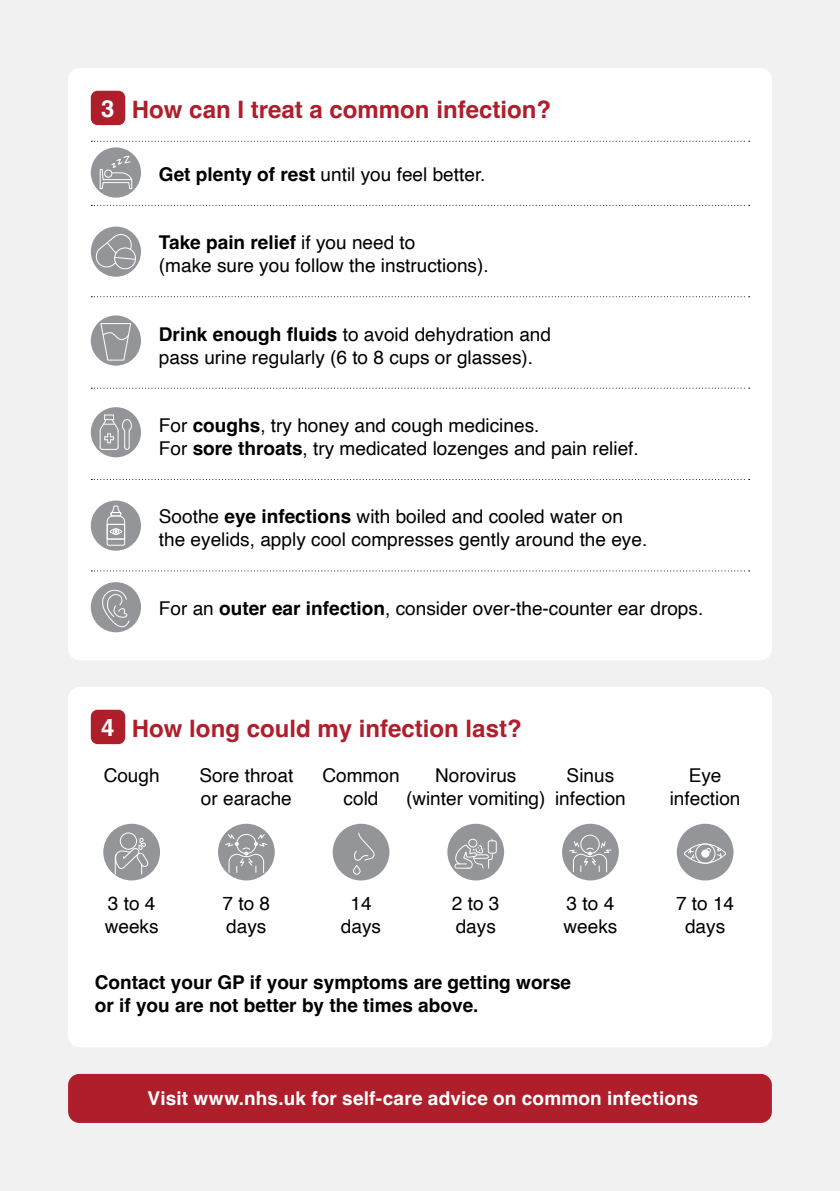
<style>
.page{position:relative;width:840px;height:1191px;background:#fff}
.page>*{position:absolute;margin:0;border:0;box-sizing:border-box;transform-origin:0 0}
.t1{font:700 24px "Helvetica";color:#af1e2b}
.t2{font:700 24px "Helvetica";color:#fff}
.Body{font:19px/23px "Helvetica";color:#000}
.Body-2{font:700 19px "Helvetica";color:#000}
.t3{font:700 19px "Helvetica";letter-spacing:.01em;color:#fff}
.s1{font-weight:700}
</style>
<div class="page">
<div style="left:0;top:0;width:839px;height:1191px;background:#f1f1f2"></div>
<div style="left:68px;top:1074px;width:703px;height:49px;background:#af1e2b;border-radius:11px"></div>
<div style="left:68px;top:68px;width:703px;height:592px;background:#fff;border-radius:11px"></div>
<svg style="left:91px;top:141px;width:658px;height:1px"></svg>
<svg style="left:91px;top:205px;width:658px;height:1px"></svg>
<svg style="left:91px;top:296px;width:658px;height:1px"></svg>
<svg style="left:91px;top:388px;width:658px;height:1px"></svg>
<svg style="left:91px;top:479px;width:658px;height:1px"></svg>
<svg style="left:91px;top:570px;width:658px;height:1px"></svg>
<div style="left:91px;top:91px;width:34px;height:34px;background:#af1e2b;border-radius:7px"></div>
<div style="left:68px;top:687px;width:703px;height:360px;background:#fff;border-radius:11px"></div>
<div style="left:91px;top:709px;width:34px;height:35px;background:#af1e2b;border-radius:7px"></div>
<div style="left:91px;top:147px;width:50px;height:51px;background:#939598;border-radius:50%"></div>
<svg style="left:99px;top:155px;width:33px;height:34px"></svg>
<div style="left:104px;top:170px;width:8px;height:8px;border:1px solid #fff;border-radius:50%"></div>
<div style="left:91px;top:226px;width:50px;height:51px;background:#939598;border-radius:50%"></div>
<div style="left:114px;top:247px;width:22px;height:23px;border:1px solid #fff;border-radius:50%"></div>
<svg style="left:95px;top:233px;width:41px;height:36px"></svg>
<div style="left:91px;top:315px;width:50px;height:51px;background:#939598;border-radius:50%"></div>
<svg style="left:100px;top:323px;width:31px;height:38px"></svg>
<div style="left:91px;top:407px;width:50px;height:50px;background:#939598;border-radius:50%"></div>
<svg style="left:99px;top:415px;width:33px;height:35px"></svg>
<div style="left:91px;top:500px;width:50px;height:51px;background:#939598;border-radius:50%"></div>
<svg style="left:106px;top:505px;width:19px;height:41px"></svg>
<div style="left:91px;top:582px;width:50px;height:50px;background:#939598;border-radius:50%"></div>
<svg style="left:102px;top:589px;width:28px;height:38px"></svg>
<div style="left:103px;top:823px;width:57px;height:57px;background:#939598;border-radius:50%"></div>
<div style="left:120px;top:832px;width:17px;height:17px;border:1px solid #fff;border-radius:50%"></div>
<svg style="left:114px;top:838px;width:35px;height:37px"></svg>
<div style="left:332px;top:823px;width:57px;height:57px;background:#939598;border-radius:50%"></div>
<div style="left:353px;top:865px;width:7px;height:9px;border:1px solid #fff;border-radius:3px"></div>
<svg style="left:354px;top:832px;width:20px;height:29px"></svg>
<div style="left:447px;top:823px;width:57px;height:57px;background:#939598;border-radius:50%"></div>
<div style="left:468px;top:838px;width:9px;height:9px;border:1px solid #fff;border-radius:50%"></div>
<div style="left:487px;top:840px;width:9px;height:13px;border:1px solid #fff;border-radius:2px"></div>
<svg style="left:454px;top:839px;width:39px;height:30px"></svg>
<div style="left:561px;top:823px;width:57px;height:57px;background:#939598;border-radius:50%"></div>
<div style="left:580px;top:834px;width:19px;height:20px;border:1px solid #fff;border-radius:50%"></div>
<svg style="left:568px;top:840px;width:43px;height:33px"></svg>
<div style="left:676px;top:823px;width:57px;height:57px;background:#939598;border-radius:50%"></div>
<svg style="left:684px;top:843px;width:42px;height:21px"></svg>
<div style="left:218px;top:823px;width:56px;height:57px;background:#939598;border-radius:50%"></div>
<svg style="left:224px;top:833px;width:44px;height:40px"></svg>
<h2 class="t2" style="left:101px;top:94px;width:15px">3</h2>
<h2 class="t1" style="left:132px;top:95px;width:420px">How can I treat a common infection?</h2>
<p class="Body" style="left:159px;top:163px;width:328px"><span class="s1">Get plenty of rest</span> until you feel better.</p>
<p class="Body" style="left:159px;top:231px;width:331px"><span class="s1">Take pain relief</span> if you need to<br>(make sure you follow the instructions).</p>
<p class="Body" style="left:159px;top:323px;width:393px"><span class="s1">Drink enough fluids</span> to avoid dehydration and pass urine regularly (6 to 8 cups or glasses).</p>
<p class="Body" style="left:159px;top:414px;width:481px">For <span class="s1">coughs</span>, try honey and cough medicines.<br>For <span class="s1">sore throats</span>, try medicated lozenges and pain relief.</p>
<p class="Body" style="left:159px;top:506px;width:489px">Soothe <span class="s1">eye infections</span> with boiled and cooled water on the eyelids, apply cool compresses gently around the eye.</p>
<p class="Body" style="left:159px;top:597px;width:545px">For an <span class="s1">outer ear infection</span>, consider over-the-counter ear drops.</p>
<h2 class="t2" style="left:101px;top:713px;width:15px">4</h2>
<h2 class="t1" style="left:132px;top:714px;width:391px">How long could my infection last?</h2>
<p class="Body" style="left:104px;top:764px;width:57px">Cough</p>
<p class="Body" style="left:199px;top:764px;width:95px">Sore throat or earache</p>
<p class="Body" style="left:322px;top:764px;width:79px;text-align:center">Common cold</p>
<p class="Body" style="left:406px;top:764px;width:141px;text-align:center">Norovirus (winter vomiting)</p>
<p class="Body" style="left:554px;top:764px;width:72px;text-align:center">Sinus infection</p>
<p class="Body" style="left:669px;top:764px;width:72px;text-align:center">Eye infection</p>
<p class="Body" style="left:222px;top:892px;width:49px">7 to 8 days</p>
<p class="Body" style="left:451px;top:892px;width:49px">2 to 3 days</p>
<p class="Body" style="left:563px;top:892px;width:55px">3 to 4 weeks</p>
<p class="Body" style="left:675px;top:892px;width:60px;text-align:center">7 to 14 days</p>
<p class="Body-2" style="left:95px;top:970px;width:477px">Contact your GP if your symptoms are getting worse</p>
<p class="Body-2" style="left:95px;top:993px;width:385px">or if you are not better by the times above.</p>
<p class="Body" style="left:105px;top:892px;width:55px">3 to 4 weeks</p>
<p class="Body" style="left:341px;top:892px;width:42px;text-align:center">14 days</p>
<h3 class="t3" style="left:147px;top:1086px;width:552px">Visit www.nhs.uk for self-care advice on common infections</h3>
</div>
